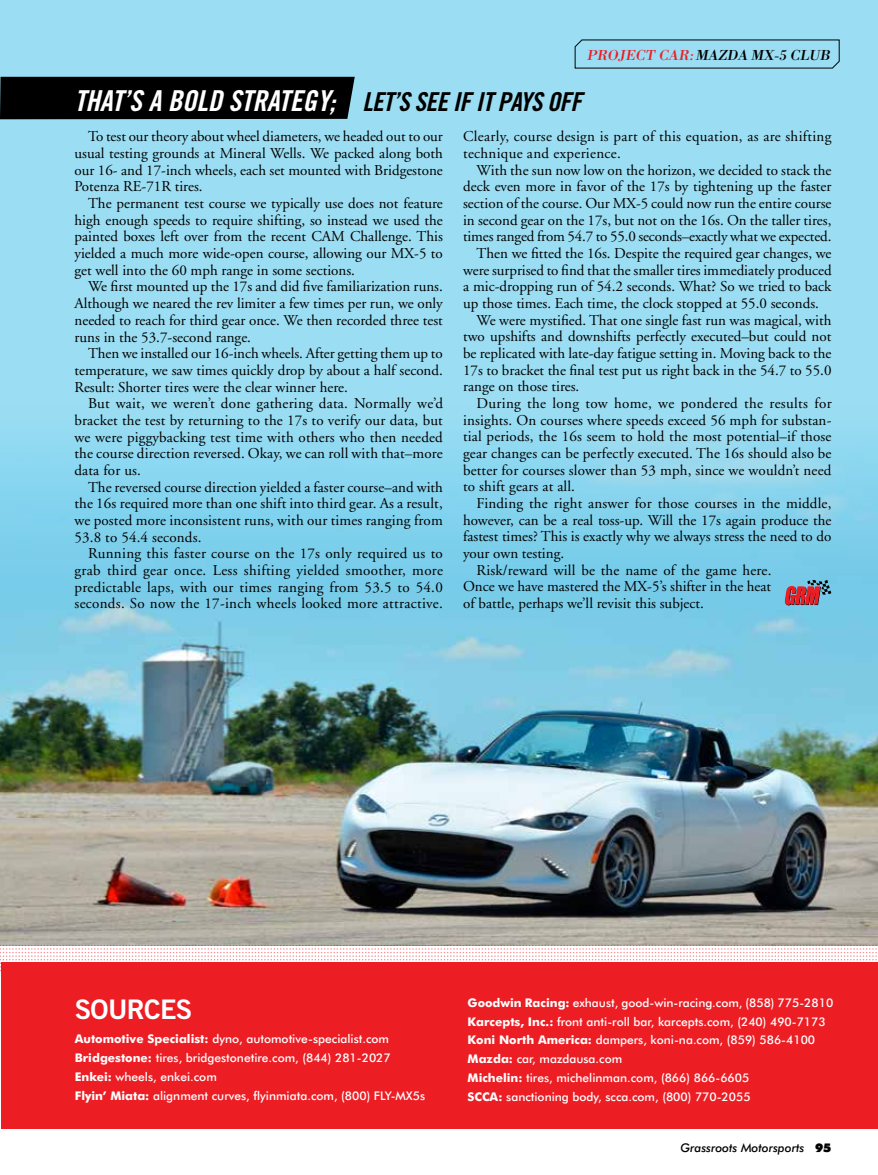
<style>
.page{position:relative;width:878px;height:1175px;background:#fff}
.page>*{position:absolute;margin:0;border:0;box-sizing:border-box;transform-origin:0 0}
.t1{font:28.8px "Trade Gothic Bold Cond Twenty Obl";color:#fff}
.t2{font:27px "Trade Gothic Bold Two";letter-spacing:-.025em;color:#fff}
.t3{font:15px/16.6px "Adobe Garamond";color:#000;text-align:justify}
.t4{font:15px/16.6px "Adobe Garamond";letter-spacing:.02em;color:#000}
.t5{font:15px "Adobe Garamond";letter-spacing:.025em;color:#000}
.t6{font:italic 15px "Bodoni";color:#000}
.t7{font:500 12px/18.8px "Futura BT";color:#fff}
.t8{font:italic 500 12px "Futura BT";color:#000}
.s1{color:#ed1d24}
.s2{font-size:26.1px;color:#000}
.s3{font-weight:700}
.s4{font-weight:900;font-style:normal}
</style>
<div class="page">
<div style="left:0;top:0;width:878px;height:822px;background:#9bdef3"></div>
<img style="left:0;top:444px;width:878px;height:501px">
<svg style="left:574px;top:39px;width:265px;height:29px"></svg>
<svg style="left:784px;top:580px;width:47px;height:25px"></svg>
<div style="left:0;top:77px;width:355px;height:42px;background:#000"></div>
<div style="left:1px;top:962px;width:877px;height:166px;background:#ed1d24"></div>
<svg style="left:0;top:945px;width:878px;height:25px"></svg>
<p class="t6" style="left:586px;top:46px;width:248px"><span class="s1">PROJECT CAR:</span>MAZDA MX-5 CLUB</p>
<h1 class="t1" style="left:74px;top:83px;width:509px">THAT’S A BOLD STRATEGY; <span class="s2">LET’S SEE IF IT PAYS OFF</span></h1>
<p class="t3" style="left:74px;top:129px;width:370px;text-indent:14px">To test our theory about wheel diameters, we headed out to our usual testing grounds at Mineral Wells. We packed along both our 16- and 17-inch wheels, each set mounted with Bridgestone Potenza RE-71R tires.</p>
<p class="t3" style="left:74px;top:195px;width:370px;text-indent:14px">The permanent test course we typically use does not feature high enough speeds to require shifting, so instead we used the painted boxes left over from the recent CAM Challenge. This yielded a much more wide-open course, allowing our MX-5 to get well into the 60 mph range in some sections.</p>
<p class="t3" style="left:74px;top:279px;width:370px;text-indent:14px">We first mounted up the 17s and did five familiarization runs.<br>Although we neared the rev limiter a few times per run, we only needed to reach for third gear once. We then recorded three test runs in the 53.7-second range.</p>
<p class="t3" style="left:74px;top:345px;width:370px;text-indent:14px">Then we installed our 16-inch wheels. After getting them up to temperature, we saw times quickly drop by about a half second.<br>Result: Shorter tires were the clear winner here.</p>
<p class="t3" style="left:74px;top:395px;width:370px;text-indent:14px">But wait, we weren’t done gathering data. Normally we’d bracket the test by returning to the 17s to verify our data, but we were piggybacking test time with others who then needed the course direction reversed. Okay, we can roll with that–more data for us.</p>
<p class="t3" style="left:74px;top:479px;width:370px;text-indent:14px">The reversed course direction yielded a faster course–and with the 16s required more than one shift into third gear. As a result, we posted more inconsistent runs, with our times ranging from 53.8 to 54.4 seconds.</p>
<p class="t3" style="left:74px;top:545px;width:370px;text-indent:14px">Running this faster course on the 17s only required us to grab third gear once. Less shifting yielded smoother, more predictable laps, with our times ranging from 53.5 to 54.0 seconds. So now the 17-inch wheels looked more attractive.</p>
<p class="t4" style="left:463px;top:129px;width:370px">Clearly, course design is part of this equation, as are shifting technique and experience.</p>
<p class="t3" style="left:476px;top:162px;width:356px">With the sun now low on the horizon, we decided to stack the</p>
<p class="t3" style="left:463px;top:179px;width:370px">deck even more in favor of the 17s by tightening up the faster</p>
<p class="t3" style="left:463px;top:195px;width:370px">section of the course. Our MX-5 could now run the entire course</p>
<p class="t3" style="left:463px;top:212px;width:370px">in second gear on the 17s, but not on the 16s. On the taller tires,</p>
<p class="t3" style="left:463px;top:229px;width:370px">times ranged from 54.7 to 55.0 seconds–exactly what we expected.</p>
<p class="t3" style="left:476px;top:245px;width:356px">Then we fitted the 16s. Despite the required gear changes, we</p>
<p class="t3" style="left:463px;top:262px;width:370px">were surprised to find that the smaller tires immediately produced</p>
<p class="t3" style="left:463px;top:279px;width:370px">a mic-dropping run of 54.2 seconds. What? So we tried to back</p>
<p class="t3" style="left:463px;top:295px;width:357px">up those times. Each time, the clock stopped at 55.0 seconds.</p>
<p class="t3" style="left:476px;top:312px;width:356px">We were mystified. That one single fast run was magical, with</p>
<p class="t3" style="left:463px;top:329px;width:370px">two upshifts and downshifts perfectly executed–but could not</p>
<p class="t3" style="left:463px;top:345px;width:370px">be replicated with late-day fatigue setting in. Moving back to the</p>
<p class="t3" style="left:463px;top:362px;width:370px">17s to bracket the final test put us right back in the 54.7 to 55.0</p>
<p class="t3" style="left:463px;top:378px;width:118px">range on those tires.</p>
<p class="t5" style="left:476px;top:395px;width:356px">During the long tow home, we pondered the results for</p>
<p class="t3" style="left:463px;top:412px;width:370px">insights. On courses where speeds exceed 56 mph for substan-</p>
<p class="t3" style="left:463px;top:428px;width:370px">tial periods, the 16s seem to hold the most potential–if those</p>
<p class="t3" style="left:463px;top:445px;width:370px">gear changes can be perfectly executed. The 16s should also be</p>
<p class="t3" style="left:463px;top:462px;width:370px">better for courses slower than 53 mph, since we wouldn’t need</p>
<p class="t3" style="left:463px;top:478px;width:113px">to shift gears at all.</p>
<p class="t3" style="left:476px;top:495px;width:356px">Finding the right answer for those courses in the middle,</p>
<p class="t3" style="left:463px;top:512px;width:370px">however, can be a real toss-up. Will the 17s again produce the</p>
<p class="t3" style="left:463px;top:528px;width:370px">fastest times? This is exactly why we always stress the need to do</p>
<p class="t3" style="left:463px;top:545px;width:102px">your own testing.</p>
<p class="t3" style="left:476px;top:562px;width:296px">Risk/reward will be the name of the game here.</p>
<p class="t3" style="left:463px;top:578px;width:309px">Once we have mastered the MX-5’s shifter in the heat</p>
<p class="t3" style="left:463px;top:595px;width:242px">of battle, perhaps we’ll revisit this subject.</p>
<h2 class="t2" style="left:75px;top:992px;width:119px">SOURCES</h2>
<p class="t7" style="left:75px;top:1029px;width:352px"><span class="s3">Automotive Specialist:</span> dyno, automotive-specialist.com <span class="s3">Bridgestone:</span> tires, bridgestonetire.com, (844) 281-2027<br><span class="s3">Enkei:</span> wheels, enkei.com<br><span class="s3">Flyin’ Miata:</span> alignment curves, flyinmiata.com, (800) FLY-MX5s</p>
<p class="t7" style="left:467px;top:993px;width:367px"><span class="s3">Goodwin Racing:</span> exhaust, good-win-racing.com, (858) 775-2810<br><span class="s3">Karcepts, Inc.:</span> front anti-roll bar, karcepts.com, (240) 490-7173<br><span class="s3">Koni North America:</span> dampers, koni-na.com, (859) 586-4100<br><span class="s3">Mazda:</span> car, mazdausa.com<br><span class="s3">Michelin:</span> tires, michelinman.com, (866) 866-6605<br><span class="s3">SCCA:</span> sanctioning body, scca.com, (800) 770-2055</p>
<p class="t8" style="left:680px;top:1140px;width:152px">Grassroots Motorsports <span class="s4">95</span></p>
</div>
